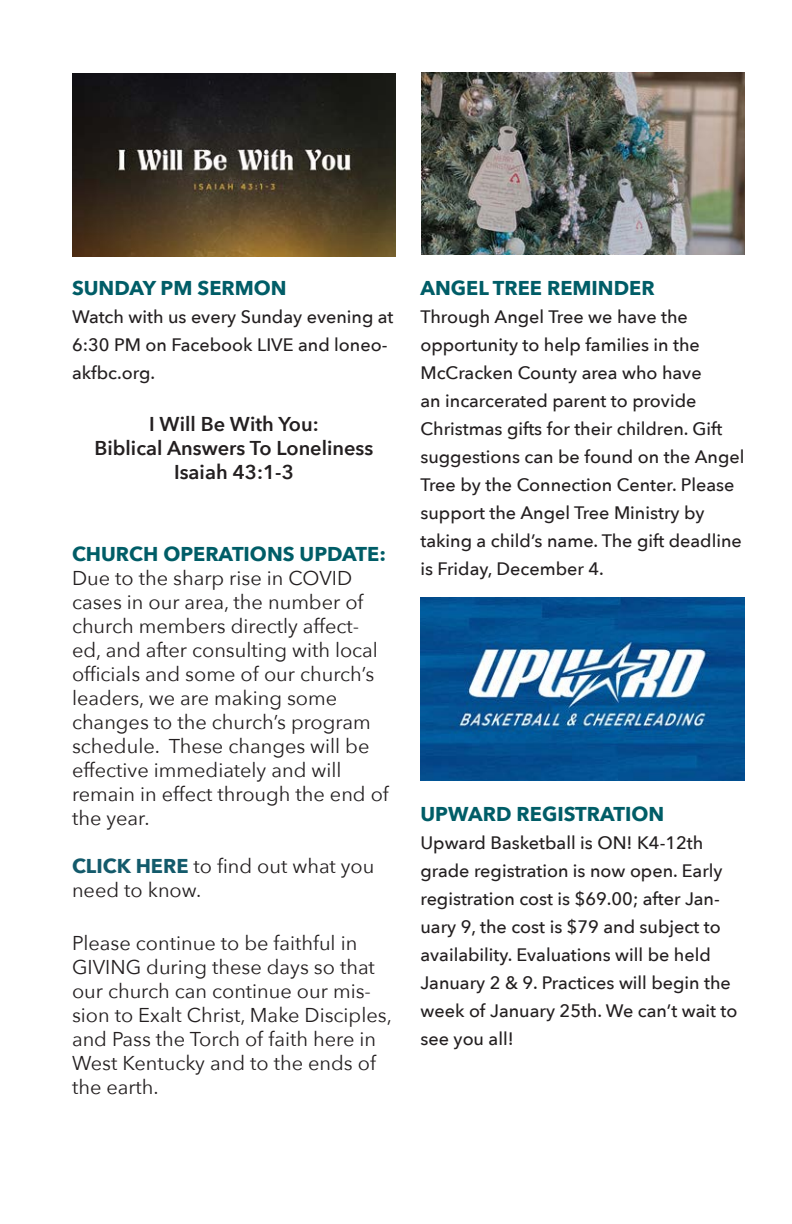
<style>
.page{position:relative;width:792px;height:1224px;background:#fff}
.page>*{position:absolute;margin:0;border:0;box-sizing:border-box;transform-origin:0 0}
.t1{font:20px/24px "Avenir Next";color:#231f20}
.t2{font:700 20px "Avenir Next";color:#005d67}
.t3{font:600 20px "Avenir Next";color:#231f20}
.t4{font:500 18px/28px "Avenir Next";color:#231f20}
.s1{font-weight:700;color:#135a6b}
</style>
<div class="page">
<img style="left:420px;top:598px;width:324px;height:183px">
<img style="left:72px;top:73px;width:324px;height:183px">
<img style="left:421px;top:72px;width:323px;height:183px">
<p class="t2" style="left:72px;top:271px;width:216px">SUNDAY PM SERMON</p>
<p class="t4" style="left:72px;top:302px;width:323px">Watch with us every Sunday evening at<br>6:30 PM on Facebook LIVE and loneo&shy;akfbc.org.</p>
<p class="t3" style="left:149px;top:407px;width:171px">I Will Be With You:</p>
<p class="t3" style="left:95px;top:431px;width:280px">Biblical Answers To Loneliness</p>
<p class="t3" style="left:174px;top:455px;width:121px">Isaiah 43:1-3</p>
<p class="t2" style="left:72px;top:537px;width:315px">CHURCH OPERATIONS UPDATE:</p>
<p class="t1" style="left:72px;top:565px;width:318px">Due to the sharp rise in COVID cases in our area, the number of church members directly affect&shy;ed, and after consulting with local officials and some of our church’s leaders, we are making some changes to the church’s program schedule. These changes will be effective immediately and will remain in effect through the end of the year.</p>
<p class="t1" style="left:72px;top:853px;width:304px"><span class="s1">CLICK HERE</span> to find out what you need to know.</p>
<p class="t1" style="left:72px;top:930px;width:321px">Please continue to be faithful in<br>GIVING during these days so that our church can continue our mis&shy;sion to Exalt Christ, Make Disciples, and Pass the Torch of faith here in<br>West Kentucky and to the ends of the earth.</p>
<p class="t2" style="left:420px;top:271px;width:236px">ANGEL TREE REMINDER</p>
<p class="t4" style="left:420px;top:302px;width:325px">Through Angel Tree we have the opportunity to help families in the McCracken County area who have<br>an incarcerated parent to provide Christmas gifts for their children. Gift suggestions can be found on the Angel Tree by the Connection Center. Please support the Angel Tree Ministry by taking a child’s name. The gift deadline is Friday, December 4.</p>
<p class="t2" style="left:420px;top:797px;width:245px">UPWARD REGISTRATION</p>
<p class="t4" style="left:420px;top:828px;width:319px">Upward Basketball is ON! K4-12th grade registration is now open. Early registration cost is $69.00; after Jan&shy;uary 9, the cost is $79 and subject to availability. Evaluations will be held January 2 &amp; 9. Practices will begin the week of January 25th. We can’t wait to see you all!</p>
</div>
